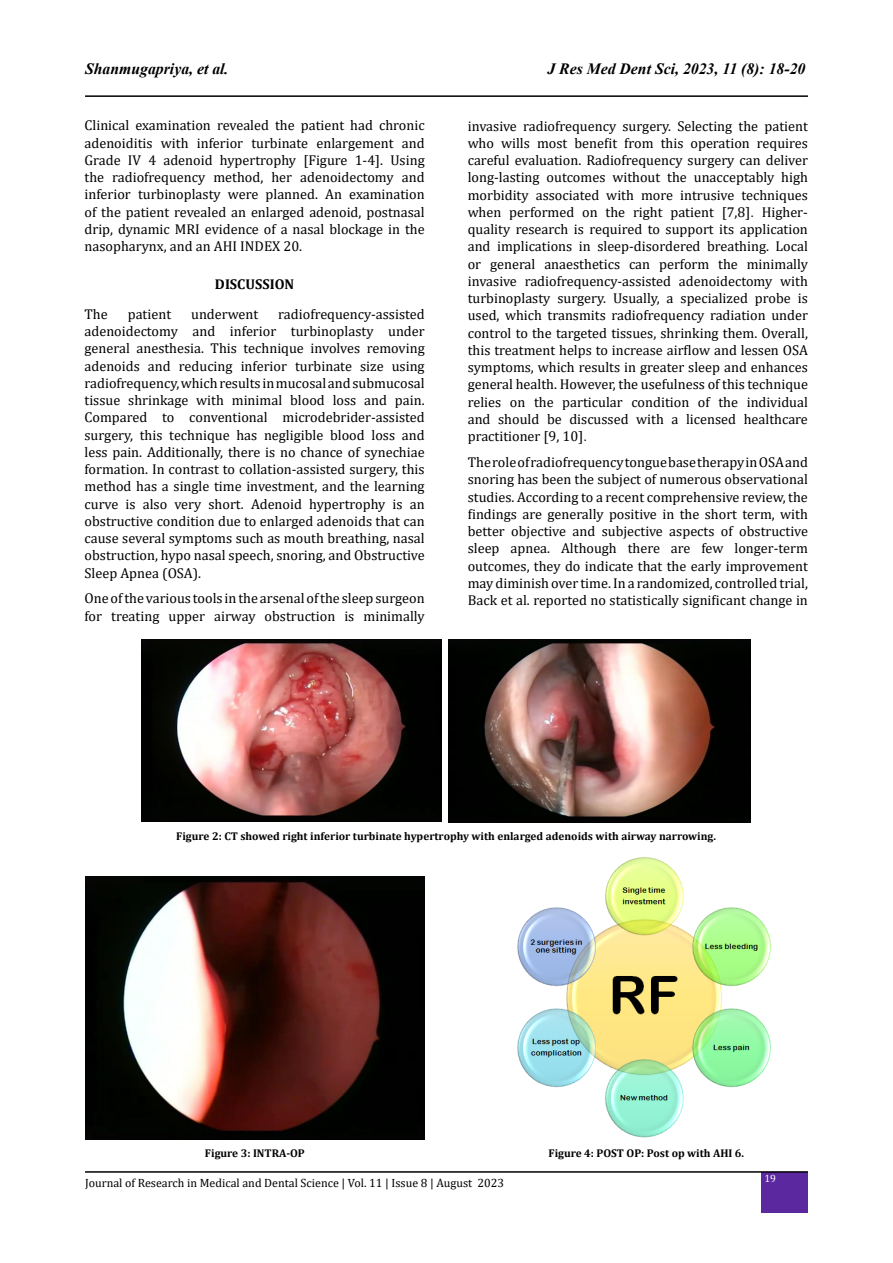
<style>
.page{position:relative;width:893px;height:1263px;background:#fff}
.page>*{position:absolute;margin:0;border:0;box-sizing:border-box;transform-origin:0 0}
.t1{font:italic 700 15.75px "Times New Roman";color:#000}
.t2{font:14.25px/17.2px "Cambria";color:#000;text-align:justify}
.t3{font:700 14.25px "Cambria";color:#000}
.t4{font:12px "Cambria";color:#000}
.t5{font:700 11.25px "Cambria";color:#000}
.t6{font:10.5px "Cambria";color:#fff}
.s1{font-family:"Times New Roman"}
</style>
<div class="page">
<hr style="left:85px;top:95px;width:723px;height:2px;background:#000">
<div style="left:762px;top:1172px;width:46px;height:41px;background:#5b289f"></div>
<hr style="left:85px;top:1171px;width:723px;height:2px;background:#000">
<img style="left:142px;top:640px;width:299px;height:181px">
<img style="left:449px;top:639px;width:302px;height:183px">
<img style="left:517px;top:857px;width:254px;height:281px">
<img style="left:86px;top:877px;width:338px;height:262px">
<p class="t1" style="left:85px;top:58px;width:145px">Shanmugapriya, et al.</p>
<p class="t1" style="left:547px;top:58px;width:260px">J Res Med Dent Sci, 2023, 11 (8): 18-20</p>
<p class="t2" style="left:85px;top:117px;width:342px">Clinical examination revealed the patient had chronic adenoiditis with inferior turbinate enlargement and Grade IV 4 adenoid hypertrophy [Figure 1-4]. Using the radiofrequency method, her adenoidectomy and inferior turbinoplasty were planned. An examination of the patient revealed an enlarged adenoid, postnasal drip, dynamic MRI evidence of a nasal blockage in the nasopharynx, and an AHI INDEX 20.</p>
<p class="t3" style="left:215px;top:274px;width:81px">DISCUSSION</p>
<p class="t2" style="left:85px;top:305px;width:25px">The</p>
<p class="t2" style="left:128px;top:305px;width:45px">patient</p>
<p class="t2" style="left:191px;top:305px;width:69px">underwent</p>
<p class="t2" style="left:85px;top:305px;width:342px;text-indent:194px">radiofrequency-assisted adenoidectomy and inferior turbinoplasty under general anesthesia. This technique involves removing adenoids and reducing inferior turbinate size using radiofrequency, which results in mucosal and submucosal tissue shrinkage with minimal blood loss and pain.<br>Compared to conventional microdebrider-assisted surgery, this technique has negligible blood loss and less pain. Additionally, there is no chance of synechiae formation. In contrast to collation-assisted surgery, this method has a single time investment, and the learning curve is also very short. Adenoid hypertrophy is an obstructive condition due to enlarged adenoids that can cause several symptoms such as mouth breathing, nasal obstruction, hypo nasal speech, snoring, and Obstructive Sleep Apnea (OSA).</p>
<p class="t2" style="left:85px;top:590px;width:342px">One of the various tools in the arsenal of the sleep surgeon for treating upper airway obstruction is minimally</p>
<p class="t2" style="left:468px;top:117px;width:342px">invasive radiofrequency surgery. Selecting the patient who wills most benefit from this operation requires careful evaluation. Radiofrequency surgery can deliver long-lasting outcomes without the unacceptably high morbidity associated with more intrusive techniques when performed on the right patient [7,8]<span class="s1">.</span> Higher&shy;quality research is required to support its application and implications in sleep-disordered breathing. Local or general anaesthetics can perform the minimally invasive radiofrequency-assisted adenoidectomy with turbinoplasty surgery. Usually, a specialized probe is used, which transmits radiofrequency radiation under control to the targeted tissues, shrinking them. Overall, this treatment helps to increase airflow and lessen OSA symptoms, which results in greater sleep and enhances general health. However, the usefulness of this technique relies on the particular condition of the individual and should be discussed with a licensed healthcare practitioner [9, 10]<span class="s1">.</span></p>
<p class="t2" style="left:468px;top:453px;width:342px">The role of radiofrequency tongue base therapy in OSA and snoring has been the subject of numerous observational studies. According to a recent comprehensive review, the findings are generally positive in the short term, with better objective and subjective aspects of obstructive sleep apnea. Although there are few longer-term outcomes, they do indicate that the early improvement may diminish over time. In a randomized, controlled trial, Back et al. reported no statistically significant change in</p>
<p class="t5" style="left:176px;top:828px;width:541px">Figure 2: CT showed right inferior turbinate hypertrophy with enlarged adenoids with airway narrowing.</p>
<p class="t5" style="left:205px;top:1145px;width:101px">Figure 3: INTRA-OP</p>
<p class="t5" style="left:548px;top:1145px;width:197px">Figure 4: POST OP: Post op with AHI 6.</p>
<p class="t4" style="left:85px;top:1176px;width:421px">Journal of Research in Medical and Dental Science | Vol. 11 | Issue 8 | August 2023</p>
<p class="t6" style="left:764px;top:1172px;width:13px">19</p>
</div>
